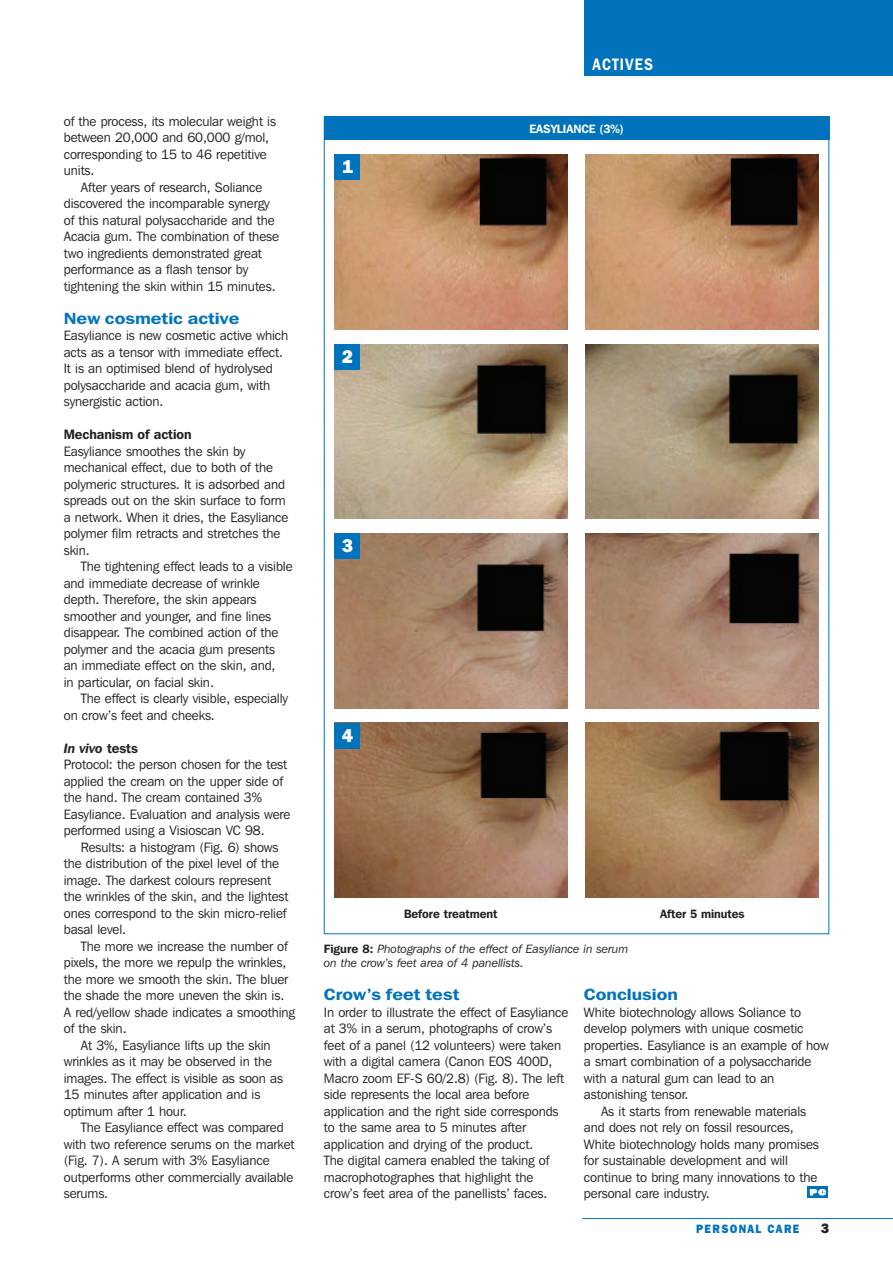
<style>
.page{position:relative;width:893px;height:1263px;background:#fff}
.page>*{position:absolute;margin:0;border:0;box-sizing:border-box;transform-origin:0 0}
.t1{font:800 18.3px "Franklin Gothic IT Cby BT";color:#fff}
.t2{font:600 16.5px "Franklin Gothic IT Cby BT";letter-spacing:.08em;color:#fff;scale:.85 1}
.t3{font:600 16.2px "Franklin Gothic IT Cby BT";color:#0073bc;scale:1.15 1}
.t4{font:13.5px/16.5px "Franklin Gothic IT Cby BT";letter-spacing:-.005em;color:#231f20}
.t5{font:600 13.5px "Franklin Gothic IT Cby BT";letter-spacing:-.005em;color:#231f20}
.t6{font:800 13.5px "Franklin Gothic IT Cby BT";color:#231f20}
.t7{font:italic 12px/14.2px "Franklin Gothic IT Cby BT";color:#231f20}
.t8{font:600 12px "Franklin Gothic IT Cby BT";letter-spacing:-.005em;color:#231f20}
.t9{font:600 12px "Franklin Gothic IT Cby BT";letter-spacing:-.005em;color:#fff}
.t10{font:800 12px "Franklin Gothic IT Cby BT";letter-spacing:.125em;color:#0073bc;scale:.89 1}
.t11{font:800 7.8px "Franklin Gothic IT Cby BT";color:#fff;scale:1.4 1}
.s1{font-weight:600;font-style:italic}
.s2{font-weight:600}
.s3{font-weight:600;font-style:normal}
</style>
<div class="page">
<div style="left:808px;top:1187px;width:20px;height:11px;background:#0073bc"></div>
<div style="left:584px;top:0;width:309px;height:76px;background:#0073bc"></div>
<hr style="left:583px;top:1218px;width:310px;height:1px;background:#0073bc">
<div style="left:324px;top:117px;width:505px;height:23px;background:#0073bc"></div>
<img style="left:335px;top:155px;width:232px;height:174px">
<img style="left:586px;top:155px;width:232px;height:174px">
<img style="left:335px;top:344px;width:232px;height:175px">
<img style="left:586px;top:344px;width:232px;height:175px">
<img style="left:335px;top:533px;width:232px;height:175px">
<img style="left:586px;top:533px;width:232px;height:175px">
<img style="left:335px;top:723px;width:232px;height:174px">
<img style="left:586px;top:723px;width:232px;height:174px">
<div style="left:335px;top:155px;width:25px;height:25px;background:#0073bc"></div>
<div style="left:335px;top:344px;width:25px;height:25px;background:#0073bc"></div>
<div style="left:335px;top:533px;width:25px;height:26px;background:#0073bc"></div>
<div style="left:335px;top:723px;width:25px;height:26px;background:#0073bc"></div>
<p class="t4" style="left:64px;top:114px;width:214px">of the process, its molecular weight is between 20,000 and 60,000 g/mol, corresponding to 15 to 46 repetitive units.</p>
<p class="t4" style="left:64px;top:180px;width:217px;text-indent:17px">After years of research, Soliance discovered the incomparable synergy of this natural polysaccharide and the Acacia gum. The combination of these two ingredients demonstrated great performance as a flash tensor by tightening the skin within 15 minutes.</p>
<p class="t3" style="left:64px;top:312px;width:154px">New cosmetic active</p>
<p class="t4" style="left:64px;top:328px;width:226px">Easyliance is new cosmetic active which acts as a tensor with immediate effect.<br>It is an optimised blend of hydrolysed polysaccharide and acacia gum, with synergistic action.</p>
<p class="t5" style="left:64px;top:430px;width:129px">Mechanism of action</p>
<p class="t4" style="left:64px;top:444px;width:226px">Easyliance smoothes the skin by mechanical effect, due to both of the polymeric structures. It is adsorbed and spreads out on the skin surface to form a network. When it dries, the Easyliance polymer film retracts and stretches the skin.</p>
<p class="t4" style="left:64px;top:559px;width:230px;text-indent:17px">The tightening effect leads to a visible and immediate decrease of wrinkle depth. Therefore, the skin appears smoother and younger, and fine lines disappear. The combined action of the polymer and the acacia gum presents<br>an immediate effect on the skin, and,<br>in particular, on facial skin.</p>
<p class="t4" style="left:64px;top:691px;width:226px;text-indent:17px">The effect is clearly visible, especially on crow’s feet and cheeks.</p>
<p class="t4" style="left:64px;top:741px;width:228px"><span class="s1">In vivo</span> <span class="s2">tests<br></span>Protocol: the person chosen for the test applied the cream on the upper side of the hand. The cream contained 3% Easyliance. Evaluation and analysis were performed using a Visioscan VC 98.</p>
<p class="t4" style="left:64px;top:840px;width:226px;text-indent:17px">Results: a histogram (Fig. 6) shows the distribution of the pixel level of the image. The darkest colours represent the wrinkles of the skin, and the lightest ones correspond to the skin micro-relief basal level.</p>
<p class="t4" style="left:81px;top:939px;width:209px">The more we increase the number of</p>
<p class="t4" style="left:64px;top:955px;width:224px">pixels, the more we repulp the wrinkles,</p>
<p class="t4" style="left:64px;top:972px;width:226px">the more we smooth the skin. The bluer</p>
<p class="t4" style="left:64px;top:988px;width:222px">the shade the more uneven the skin is.</p>
<p class="t4" style="left:64px;top:1005px;width:233px">A red/yellow shade indicates a smoothing</p>
<p class="t4" style="left:64px;top:1021px;width:64px">of the skin.</p>
<p class="t4" style="left:81px;top:1038px;width:191px">At 3%, Easyliance lifts up the skin</p>
<p class="t4" style="left:64px;top:1054px;width:210px">wrinkles as it may be observed in the</p>
<p class="t4" style="left:64px;top:1071px;width:221px">images. The effect is visible as soon as</p>
<p class="t4" style="left:64px;top:1087px;width:198px">15 minutes after application and is</p>
<p class="t4" style="left:64px;top:1104px;width:124px">optimum after 1 hour.</p>
<p class="t4" style="left:81px;top:1120px;width:205px">The Easyliance effect was compared</p>
<p class="t4" style="left:64px;top:1137px;width:232px">with two reference serums on the market</p>
<p class="t4" style="left:64px;top:1153px;width:207px">(Fig. 7). A serum with 3% Easyliance</p>
<p class="t4" style="left:64px;top:1170px;width:231px">outperforms other commercially available</p>
<p class="t4" style="left:64px;top:1186px;width:46px">serums.</p>
<p class="t2" style="left:592px;top:59px;width:73px">ACTIVES</p>
<h1 class="t1" style="left:342px;top:161px;width:13px">1</h1>
<h1 class="t1" style="left:342px;top:350px;width:13px">2</h1>
<h1 class="t1" style="left:342px;top:539px;width:13px">3</h1>
<p class="t9" style="left:529px;top:125px;width:96px">EASYLIANCE (3%)</p>
<h1 class="t1" style="left:342px;top:729px;width:13px">4</h1>
<p class="t8" style="left:404px;top:910px;width:95px">Before treatment</p>
<p class="t8" style="left:660px;top:910px;width:86px">After 5 minutes</p>
<p class="t7" style="left:324px;top:943px;width:306px"><span class="s3">Figure 8:</span> Photographs of the effect of Easyliance in serum on the crow’s feet area of 4 panellists.</p>
<p class="t3" style="left:324px;top:989px;width:119px">Crow’s feet test</p>
<p class="t4" style="left:324px;top:1005px;width:246px">In order to illustrate the effect of Easyliance at 3% in a serum, photographs of crow’s feet of a panel (12 volunteers) were taken with a digital camera (Canon EOS 400D, Macro zoom EF-S 60/2.8) (Fig. 8). The left side represents the local area before application and the right side corresponds to the same area to 5 minutes after application and drying of the product.<br>The digital camera enabled the taking of macrophotographes that highlight the crow’s feet area of the panellists’ faces.</p>
<p class="t3" style="left:584px;top:989px;width:83px">Conclusion</p>
<p class="t4" style="left:584px;top:1005px;width:219px">White biotechnology allows Soliance to</p>
<p class="t4" style="left:584px;top:1021px;width:221px">develop polymers with unique cosmetic</p>
<p class="t4" style="left:584px;top:1038px;width:246px">properties. Easyliance is an example of how</p>
<p class="t4" style="left:584px;top:1054px;width:229px">a smart combination of a polysaccharide</p>
<p class="t4" style="left:584px;top:1071px;width:192px">with a natural gum can lead to an</p>
<p class="t4" style="left:584px;top:1087px;width:106px">astonishing tensor.</p>
<p class="t4" style="left:601px;top:1104px;width:207px">As it starts from renewable materials</p>
<p class="t4" style="left:584px;top:1120px;width:211px">and does not rely on fossil resources,</p>
<p class="t4" style="left:584px;top:1137px;width:236px">White biotechnology holds many promises</p>
<p class="t4" style="left:584px;top:1153px;width:205px">for sustainable development and will</p>
<p class="t4" style="left:584px;top:1170px;width:235px">continue to bring many innovations to the</p>
<p class="t4" style="left:584px;top:1186px;width:127px">personal care industry.</p>
<p class="t11" style="left:810px;top:1189px;width:13px">PC</p>
<p class="t10" style="left:696px;top:1225px;width:117px">PERSONAL CARE</p>
<p class="t6" style="left:821px;top:1224px;width:10px">3</p>
</div>
